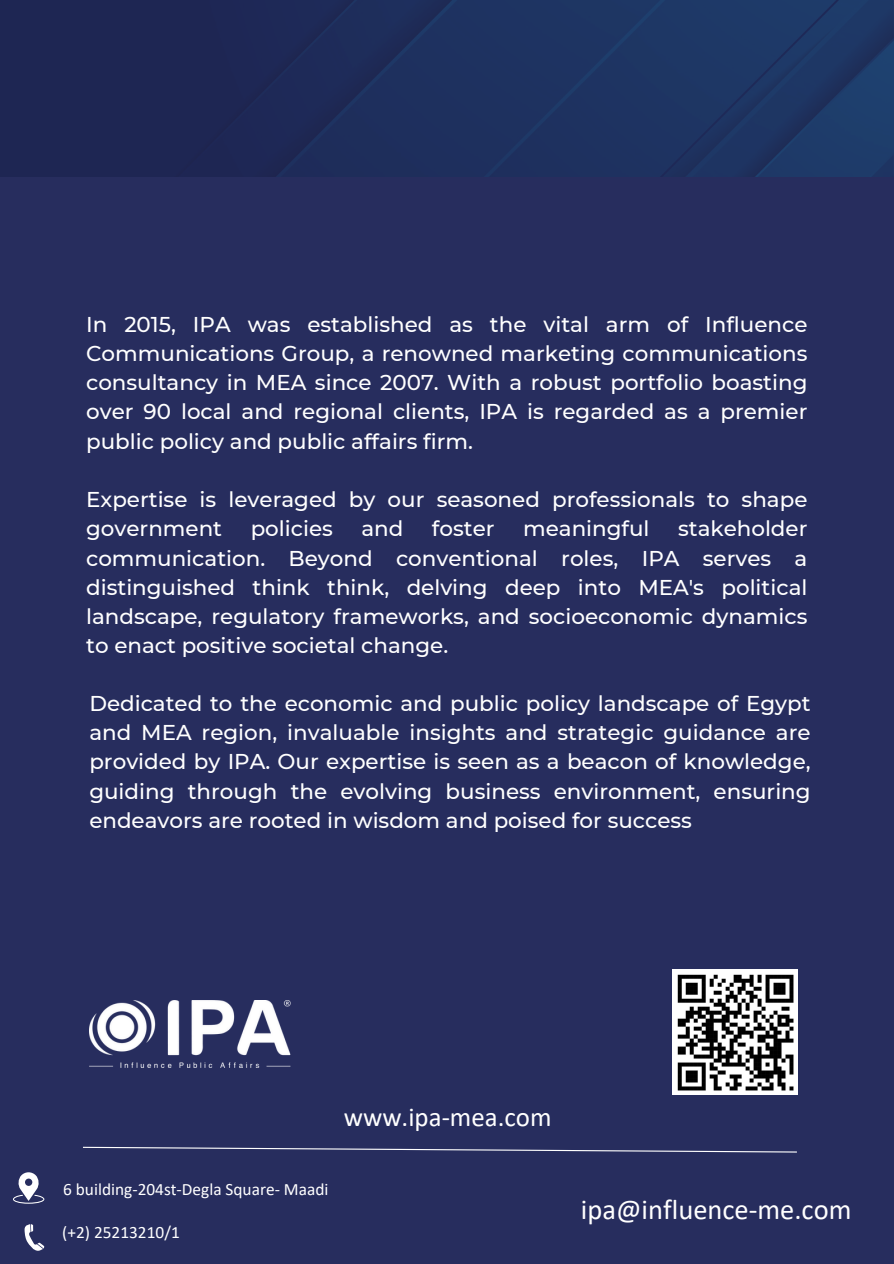
<style>
.page{position:relative;width:894px;height:1264px;background:#fff}
.page>*{position:absolute;margin:0;border:0;box-sizing:border-box;transform-origin:0 0}
.t1{font:28.5px "Calibri";color:#fff}
.t2{font:26.85px "Calibri";color:#fff}
.t3{font:500 21.45px/29.2px "Montserrat";color:#fff;text-align:justify}
.t4{font:17.25px "Calibri";color:#fff}
</style>
<div class="page">
<div style="left:0;top:0;width:893px;height:1263px;background:#272d5e"></div>
<img style="left:0;top:0;width:893px;height:177px">
<svg style="left:83px;top:1146px;width:714px;height:7px"></svg>
<svg style="left:13px;top:1172px;width:31px;height:31px"></svg>
<svg style="left:24px;top:1224px;width:20px;height:26px"></svg>
<img style="left:672px;top:969px;width:125px;height:125px">
<img style="left:89px;top:1000px;width:202px;height:67px">
<p class="t3" style="left:86px;top:309px;width:722px">In 2015, IPA was established as the vital arm of Influence Communications Group, a renowned marketing communications consultancy in MEA since 2007. With a robust portfolio boasting over 90 local and regional clients, IPA is regarded as a premier public policy and public affairs firm.</p>
<p class="t3" style="left:86px;top:485px;width:722px">Expertise is leveraged by our seasoned professionals to shape government</p>
<p class="t3" style="left:250px;top:514px;width:84px">policies</p>
<p class="t3" style="left:361px;top:514px;width:43px">and</p>
<p class="t3" style="left:432px;top:514px;width:64px">foster</p>
<p class="t3" style="left:523px;top:514px;width:128px">meaningful</p>
<p class="t3" style="left:86px;top:514px;width:722px;text-indent:591px">stakeholder communication. Beyond conventional roles, IPA serves a distinguished think think, delving deep into MEA's political landscape, regulatory frameworks, and socioeconomic dynamics to enact positive societal change.</p>
<h2 class="t3" style="left:89px;top:688px;width:722px">Dedicated to the economic and public policy landscape of Egypt and MEA region, invaluable insights and strategic guidance are provided by IPA. Our expertise is seen as a beacon of knowledge, guiding through the evolving business environment, ensuring endeavors are rooted in wisdom and poised for success</h2>
<p class="t2" style="left:344px;top:1105px;width:209px">www.ipa-mea.com</p>
<h1 class="t4" style="left:63px;top:1182px;width:267px">6 building-204st-Degla Square- Maadi</h1>
<p class="t4" style="left:62px;top:1225px;width:119px">(+2) 25213210/1</p>
<p class="t1" style="left:580px;top:1197px;width:272px">ipa@influence-me.com</p>
</div>
